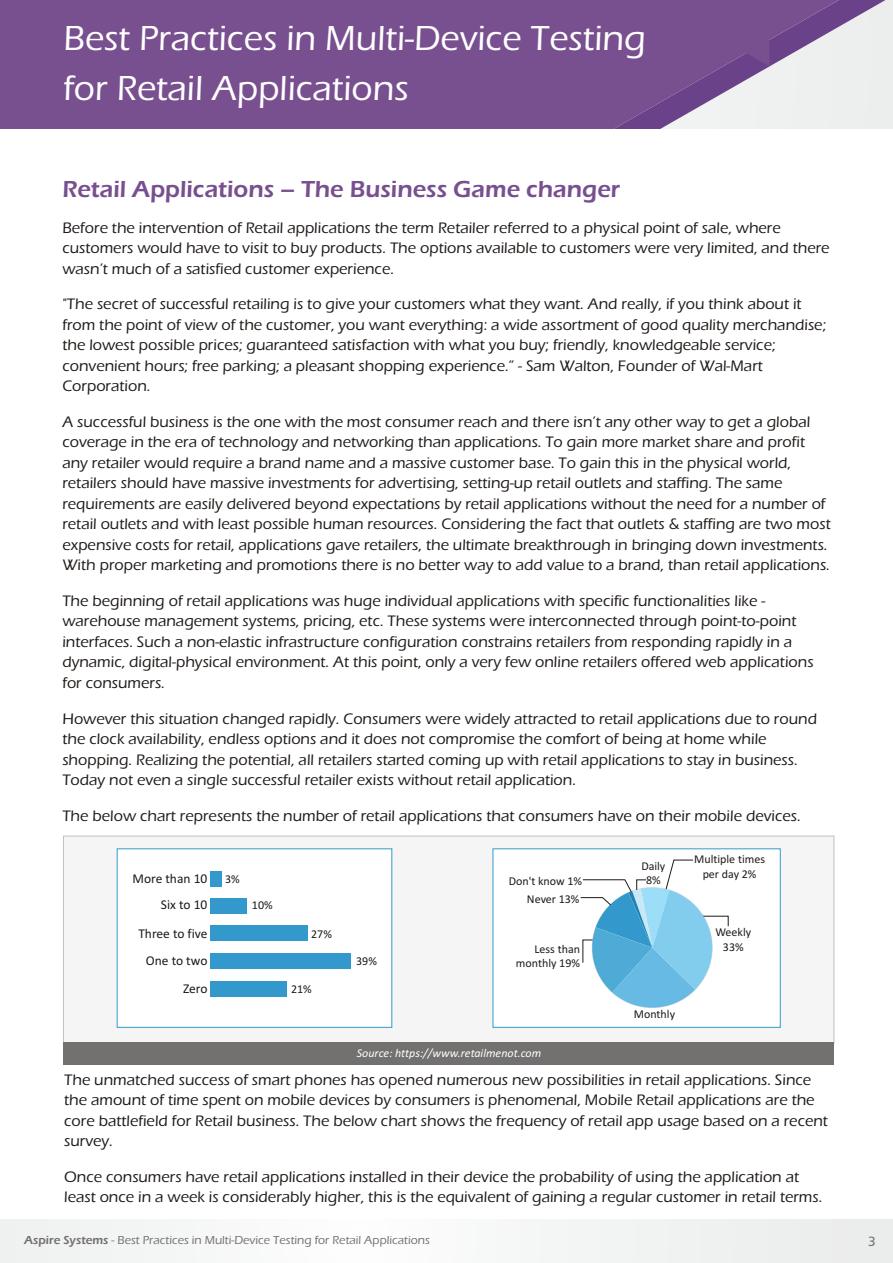
<style>
.page{position:relative;width:893px;height:1263px;background:#fff}
.page>*{position:absolute;margin:0;border:0;box-sizing:border-box;transform-origin:0 0}
.t1{font:500 36px/50.1px "Eras ITC";color:#fff}
.t2{font:600 24px "Eras ITC";color:#784f8f}
.t3{font:500 15.75px/20.5px "Eras ITC";color:#1f1a17}
.t4{font:13.5px/27.8px "Calibri";color:#1f1a17;text-align:right}
.t5{font:13.5px "Humanist 777 BT Roman B";color:#737070}
.t6{font:12px/14.7px "Calibri";color:#1f1a17;text-align:center}
.t7{font:500 12px "Eras ITC";color:#737070}
.t8{font:italic 12px "Calibri";color:#fff}
.s1{font-weight:600}
</style>
<div class="page">
<div style="left:0;top:1219px;width:849px;height:44px;background:#f4f5f5"></div>
<div style="left:849px;top:1219px;width:44px;height:44px;background:#ebeded"></div>
<svg style="left:842px;top:0;width:47px;height:129px"></svg>
<svg style="left:0;top:0;width:842px;height:129px;fill:#784f8f"></svg>
<div style="left:63px;top:835px;width:772px;height:209px;background:#f5f5f5"></div>
<div style="left:63px;top:1042px;width:771px;height:22px;background:#737070"></div>
<svg style="left:116px;top:848px;width:277px;height:180px"></svg>
<div style="left:210px;top:871px;width:12px;height:16px;background:#39c"></div>
<div style="left:210px;top:897px;width:37px;height:16px;background:#39c"></div>
<div style="left:210px;top:925px;width:97px;height:16px;background:#39c"></div>
<div style="left:210px;top:953px;width:141px;height:16px;background:#39c"></div>
<div style="left:210px;top:981px;width:76px;height:16px;background:#39c"></div>
<svg style="left:492px;top:848px;width:289px;height:180px"></svg>
<svg style="left:580px;top:859px;width:149px;height:148px"></svg>
<h1 class="t1" style="left:63px;top:16px;width:584px">Best Practices in Multi-Device Testing for Retail Applications</h1>
<h2 class="t2" style="left:62px;top:181px;width:559px">Retail Applications – The Business Game changer</h2>
<p class="t3" style="left:62px;top:219px;width:769px">Before the intervention of Retail applications the term Retailer referred to a physical point of sale, where customers would have to visit to buy products. The options available to customers were very limited, and there wasn’t much of a satisfied customer experience.</p>
<p class="t3" style="left:62px;top:295px;width:765px">"The secret of successful retailing is to give your customers what they want. And really, if you think about it from the point of view of the customer, you want everything: a wide assortment of good quality merchandise; the lowest possible prices; guaranteed satisfaction with what you buy; friendly, knowledgeable service; convenient hours; free parking; a pleasant shopping experience.” - Sam Walton, Founder of Wal-Mart Corporation.</p>
<p class="t3" style="left:62px;top:413px;width:770px">A successful business is the one with the most consumer reach and there isn’t any other way to get a global coverage in the era of technology and networking than applications. To gain more market share and profit any retailer would require a brand name and a massive customer base. To gain this in the physical world, retailers should have massive investments for advertising, setting-up retail outlets and staffing. The same requirements are easily delivered beyond expectations by retail applications without the need for a number of retail outlets and with least possible human resources. Considering the fact that outlets &amp; staffing are two most expensive costs for retail, applications gave retailers, the ultimate breakthrough in bringing down investments.<br>With proper marketing and promotions there is no better way to add value to a brand, than retail applications.</p>
<p class="t3" style="left:62px;top:592px;width:753px">The beginning of retail applications was huge individual applications with specific functionalities like - warehouse management systems, pricing, etc. These systems were interconnected through point-to-point interfaces. Such a non-elastic infrastructure configuration constrains retailers from responding rapidly in a dynamic, digital-physical environment. At this point, only a very few online retailers offered web applications for consumers.</p>
<p class="t3" style="left:62px;top:710px;width:756px">However this situation changed rapidly. Consumers were widely attracted to retail applications due to round the clock availability, endless options and it does not compromise the comfort of being at home while shopping. Realizing the potential, all retailers started coming up with retail applications to stay in business.<br>Today not even a single successful retailer exists without retail application.</p>
<p class="t3" style="left:62px;top:807px;width:740px">The below chart represents the number of retail applications that consumers have on their mobile devices.</p>
<p class="t4" style="left:132px;top:866px;width:76px">More than 10</p>
<p class="t6" style="left:225px;top:872px;width:16px">3%</p>
<p class="t4" style="left:161px;top:892px;width:48px">Six to 10</p>
<p class="t6" style="left:252px;top:899px;width:22px">10%</p>
<p class="t4" style="left:138px;top:920px;width:71px">Three to five</p>
<p class="t6" style="left:311px;top:927px;width:22px">27%</p>
<p class="t4" style="left:146px;top:948px;width:63px">One to two<br>Zero</p>
<p class="t6" style="left:291px;top:982px;width:22px">21%</p>
<p class="t6" style="left:356px;top:955px;width:22px">39%</p>
<p class="t6" style="left:509px;top:872px;width:75px;line-height:18.6px;text-align:right">Don't know 1%<br>Never 13%</p>
<p class="t6" style="left:516px;top:942px;width:66px;text-align:right">Less than monthly 19%</p>
<p class="t8" style="left:357px;top:1048px;width:186px">Source: https://www.retailmenot.com</p>
<p class="t6" style="left:641px;top:859px;width:26px">Daily<br>8%</p>
<p class="t6" style="left:694px;top:853px;width:72px">Multiple times per day 2%</p>
<p class="t6" style="left:634px;top:1008px;width:43px">Monthly</p>
<p class="t6" style="left:715px;top:926px;width:37px">Weekly<br>33%</p>
<p class="t3" style="left:64px;top:1071px;width:765px">The unmatched success of smart phones has opened numerous new possibilities in retail applications. Since the amount of time spent on mobile devices by consumers is phenomenal, Mobile Retail applications are the core battlefield for Retail business. The below chart shows the frequency of retail app usage based on a recent survey.</p>
<p class="t3" style="left:64px;top:1168px;width:760px">Once consumers have retail applications installed in their device the probability of using the application at least once in a week is considerably higher, this is the equivalent of gaining a regular customer in retail terms.</p>
<p class="t7" style="left:24px;top:1236px;width:407px"><span class="s1">Aspire Systems</span> - Best Practices in Multi-Device Testing for Retail Applications</p>
<p class="t5" style="left:868px;top:1235px;width:9px">3</p>
</div>
